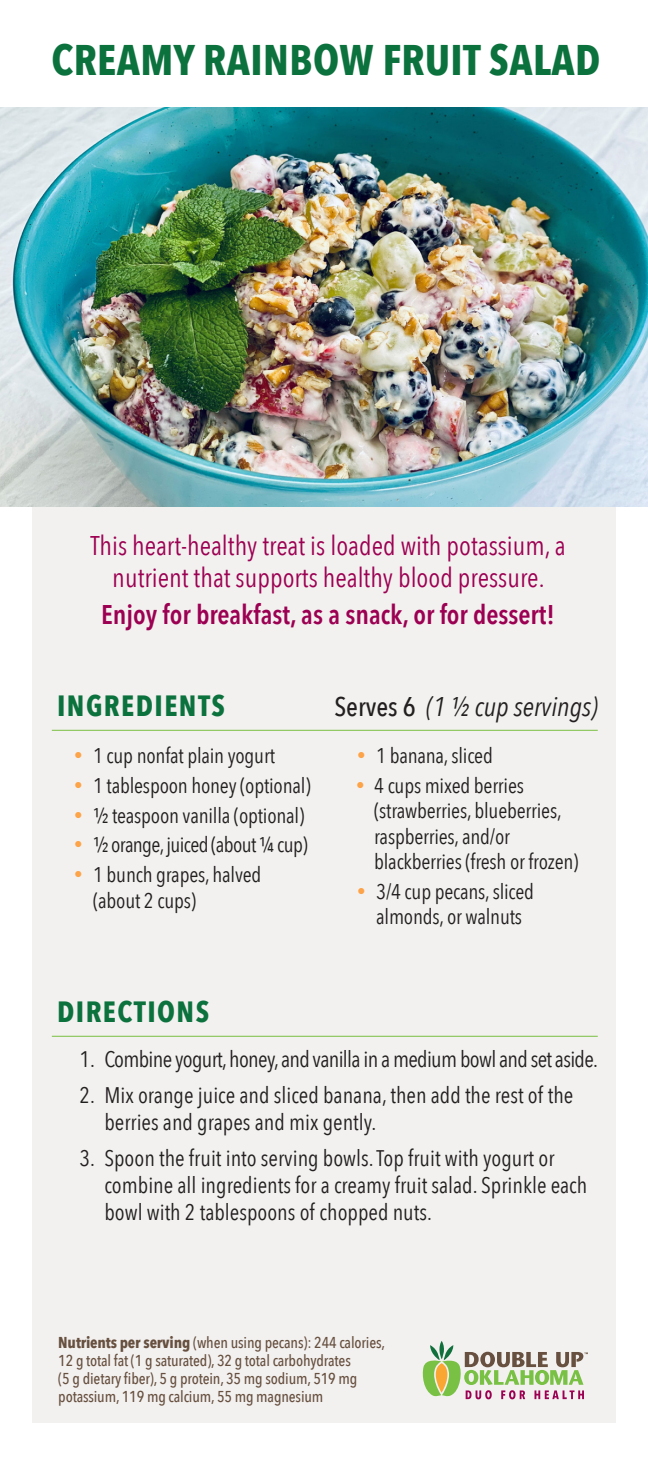
<style>
.page{position:relative;width:648px;height:1458px;background:#fff}
.page>*{position:absolute;margin:0;border:0;box-sizing:border-box;transform-origin:0 0}
.t1{font:700 42.75px "Avenir Next Condensed";letter-spacing:.01em;color:#0b713d}
.t2{font:700 29.25px "Avenir Next Condensed";letter-spacing:.05em;color:#0b713d}
.t3{font:27px/32.4px "Avenir Next Condensed";color:#9c0052;text-align:center}
.t4{font:600 27px "Avenir Next Condensed";color:#9c0052}
.t5{font:italic 27px "Avenir Next Condensed";color:#231f20}
.t6{font:22.5px/27px "Avenir Next Condensed";color:#231f20}
.t7{font:22.5px "Avenir Next Condensed";letter-spacing:-.03em;color:#231f20}
.t8{font:21.15px/25.4px "Avenir Next Condensed";letter-spacing:-.01em;color:#231f20}
.t9{font:21.15px "Avenir Next Condensed";letter-spacing:-.03em;color:#231f20}
.t10{font:500 15.75px/18px "Avenir Next Condensed";letter-spacing:-.01em;color:#67503f}
.s1{font-weight:500;font-style:normal}
.s2{font-size:16.88px;color:#fda348}
.s3{font-weight:700}
</style>
<div class="page">
<div style="left:32px;top:448px;width:584px;height:975px;background:#f3f1f0"></div>
<img style="left:0;top:108px;width:648px;height:398px">
<hr style="left:52px;top:730px;width:546px;height:1px;background:#7abf42">
<hr style="left:52px;top:1036px;width:546px;height:1px;background:#7abf42">
<svg style="left:422px;top:1341px;width:166px;height:58px"></svg>
<p class="t1" style="left:51px;top:34px;width:550px">CREAMY RAINBOW FRUIT SALAD</p>
<p class="t3" style="left:90px;top:528px;width:477px">This heart-healthy treat is loaded with potassium, a nutrient that supports healthy blood pressure.</p>
<p class="t4" style="left:101px;top:591px;width:456px">Enjoy for breakfast, as a snack, or for dessert!</p>
<p class="t2" style="left:57px;top:688px;width:169px">INGREDIENTS</p>
<p class="t5" style="left:334px;top:690px;width:265px"><span class="s1">Serves 6</span> (1 ½ cup servings)</p>
<p class="t8" style="left:74px;top:742px;width:202px"><span class="s2">•</span> 1 cup nonfat plain yogurt</p>
<p class="t8" style="left:74px;top:772px;width:238px"><span class="s2">•</span> 1 tablespoon honey (optional)</p>
<p class="t8" style="left:74px;top:802px;width:232px"><span class="s2">•</span> ½ teaspoon vanilla (optional)</p>
<p class="t9" style="left:74px;top:827px;width:235px"><span class="s2">•</span> ½ orange, juiced (about ¼ cup)</p>
<p class="t8" style="left:74px;top:861px;width:189px"><span class="s2">•</span> 1 bunch grapes, halved</p>
<p class="t8" style="left:93px;top:886px;width:104px">(about 2 cups)</p>
<p class="t8" style="left:357px;top:742px;width:137px"><span class="s2">•</span> 1 banana, sliced</p>
<p class="t8" style="left:374px;top:772px;width:206px;text-indent:-18px"><span class="s2">•</span> 4 cups mixed berries (strawberries, blueberries, raspberries, and/or blackberries (fresh or frozen)</p>
<p class="t8" style="left:357px;top:878px;width:179px;text-align:center"><span class="s2">•</span> 3/4 cup pecans, sliced almonds, or walnuts</p>
<p class="t2" style="left:57px;top:993px;width:154px">DIRECTIONS</p>
<p class="t7" style="left:80px;top:1039px;width:520px">1. Combine yogurt, honey, and vanilla in a medium bowl and set aside.</p>
<p class="t6" style="left:104px;top:1080px;width:471px;text-indent:-25px">2. Mix orange juice and sliced banana, then add the rest of the berries and grapes and mix gently.</p>
<p class="t6" style="left:104px;top:1143px;width:484px;text-indent:-25px">3. Spoon the fruit into serving bowls. Top fruit with yogurt or combine all ingredients for a creamy fruit salad. Sprinkle each bowl with 2 tablespoons of chopped nuts.</p>
<p class="t10" style="left:58px;top:1333px;width:328px"><span class="s3">Nutrients per serving</span> (when using pecans): 244 calories, 12 g total fat (1 g saturated), 32 g total carbohydrates<br>(5 g dietary fiber), 5 g protein, 35 mg sodium, 519 mg potassium, 119 mg calcium, 55 mg magnesium</p>
</div>
